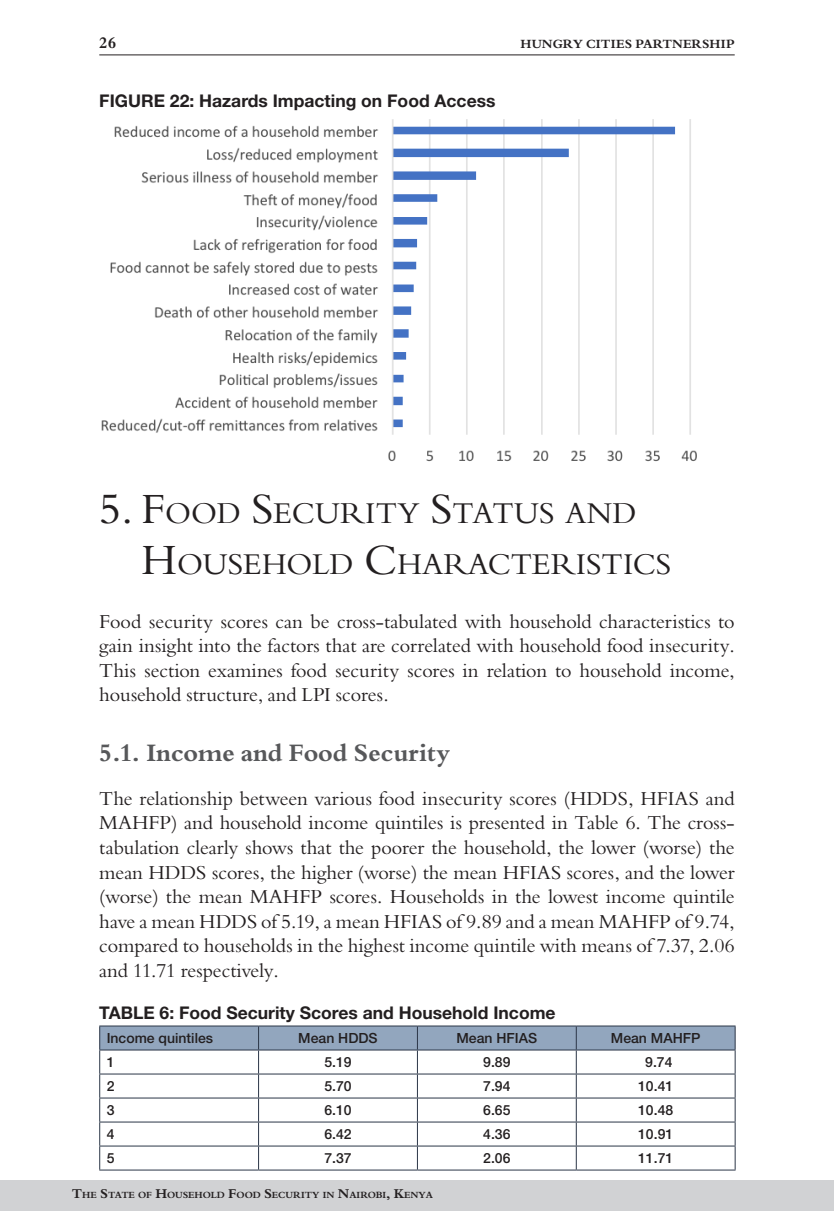
<style>
.page{position:relative;width:834px;height:1211px;background:#fff}
.page>*{position:absolute;margin:0;border:0;box-sizing:border-box;transform-origin:0 0}
.t1{font:29.4px/50.4px "Bergamo Std";color:#231f20}
.t2{font:700 24.5px "Bergamo Std";color:#57585a}
.t3{font:19.25px/24.5px "Bergamo Std";letter-spacing:-.005em;color:#231f20;text-align:justify}
.t4{font:700 17.5px "Helvetica Neue LT Std";color:#231f20}
.t5{font:700 15.75px "Bergamo Std";color:#231f20}
.t6{font:500 14px "Helvetica Neue LT Std";color:#231f20}
.t7{font:700 12.25px "Bergamo Std";letter-spacing:.01em;color:#231f20}
.t8{font:700 9.1px "Bergamo Std";color:#231f20}
.s1{font-size:42px}
.s2{font-size:13.12px}
</style>
<div class="page">
<div style="left:0;top:1180px;width:833px;height:30px;background:#d1d2d4"></div>
<hr style="left:99px;top:54px;width:635px;height:1px;background:#231f20">
<hr style="left:99px;top:1025px;width:159px;height:1px;background:#2b3647">
<hr style="left:258px;top:1025px;width:159px;height:1px;background:#2b3647">
<hr style="left:417px;top:1025px;width:159px;height:1px;background:#2b3647">
<hr style="left:576px;top:1025px;width:159px;height:1px;background:#2b3647">
<svg style="left:99px;top:1026px;width:636px;height:143px"></svg>
<hr style="left:99px;top:1169px;width:159px;height:1px;background:#2b3647">
<hr style="left:258px;top:1169px;width:159px;height:1px;background:#2b3647">
<hr style="left:417px;top:1169px;width:159px;height:1px;background:#2b3647">
<hr style="left:576px;top:1169px;width:159px;height:1px;background:#2b3647">
<img style="left:101px;top:119px;width:596px;height:343px">
<p class="t5" style="left:99px;top:33px;width:18px">26</p>
<p class="t7" style="left:520px;top:36px;width:215px">HUNGRY CITIES PARTNERSHIP</p>
<p class="t4" style="left:99px;top:90px;width:397px">FIGURE 22: Hazards Impacting on Food Access</p>
<h1 class="t1" style="left:141px;top:488px;width:531px;text-indent:-42px"><span class="s1">5. F</span>OOD <span class="s1">S</span>ECURITY <span class="s1">S</span>TATUS AND<br><span class="s1">H</span>OUSEHOLD <span class="s1">C</span>HARACTERISTICS</h1>
<p class="t3" style="left:99px;top:609px;width:637px">Food security scores can be cross-tabulated with household characteristics to gain insight into the factors that are correlated with household food insecurity.<br>This section examines food security scores in relation to household income, household structure, and LPI scores.</p>
<p class="t2" style="left:99px;top:738px;width:352px">5.1. Income and Food Security</p>
<p class="t3" style="left:99px;top:786px;width:636px">The relationship between various food insecurity scores (HDDS, HFIAS and MAHFP) and household income quintiles is presented in Table 6. The cross&shy;tabulation clearly shows that the poorer the household, the lower (worse) the mean HDDS scores, the higher (worse) the mean HFIAS scores, and the lower (worse) the mean MAHFP scores. Households in the lowest income quintile have a mean HDDS of 5.19, a mean HFIAS of 9.89 and a mean MAHFP of 9.74, compared to households in the highest income quintile with means of 7.37, 2.06 and 11.71 respectively.</p>
<p class="t4" style="left:99px;top:1001px;width:457px">TABLE 6: Food Security Scores and Household Income</p>
<p class="t6" style="left:107px;top:1029px;width:108px">Income quintiles</p>
<p class="t6" style="left:298px;top:1029px;width:81px">Mean HDDS</p>
<p class="t6" style="left:456px;top:1029px;width:82px">Mean HFIAS</p>
<p class="t6" style="left:611px;top:1029px;width:91px">Mean MAHFP</p>
<p class="t6" style="left:107px;top:1053px;width:9px">1</p>
<p class="t6" style="left:324px;top:1053px;width:29px">5.19</p>
<p class="t6" style="left:483px;top:1053px;width:29px">9.89</p>
<p class="t6" style="left:645px;top:1053px;width:29px">9.74</p>
<p class="t6" style="left:107px;top:1077px;width:9px">2</p>
<p class="t6" style="left:324px;top:1077px;width:29px">5.70</p>
<p class="t6" style="left:483px;top:1077px;width:29px">7.94</p>
<p class="t6" style="left:638px;top:1077px;width:37px">10.41</p>
<p class="t6" style="left:107px;top:1101px;width:9px">3</p>
<p class="t6" style="left:324px;top:1101px;width:29px">6.10</p>
<p class="t6" style="left:483px;top:1101px;width:29px">6.65</p>
<p class="t6" style="left:638px;top:1101px;width:37px">10.48</p>
<p class="t6" style="left:107px;top:1125px;width:9px">4</p>
<p class="t6" style="left:324px;top:1125px;width:29px">6.42</p>
<p class="t6" style="left:483px;top:1125px;width:29px">4.36</p>
<p class="t6" style="left:638px;top:1125px;width:37px">10.91</p>
<p class="t6" style="left:107px;top:1149px;width:9px">5</p>
<p class="t6" style="left:324px;top:1149px;width:29px">7.37</p>
<p class="t6" style="left:483px;top:1149px;width:29px">2.06</p>
<p class="t6" style="left:638px;top:1149px;width:37px">11.71</p>
<p class="t8" style="left:72px;top:1189px;width:362px"><span class="s2">T</span>HE <span class="s2">S</span>TATE OF <span class="s2">H</span>OUSEHOLD <span class="s2">F</span>OOD <span class="s2">S</span>ECURITY IN <span class="s2">N</span>AIROBI<span class="s2">, K</span>ENYA</p>
</div>
